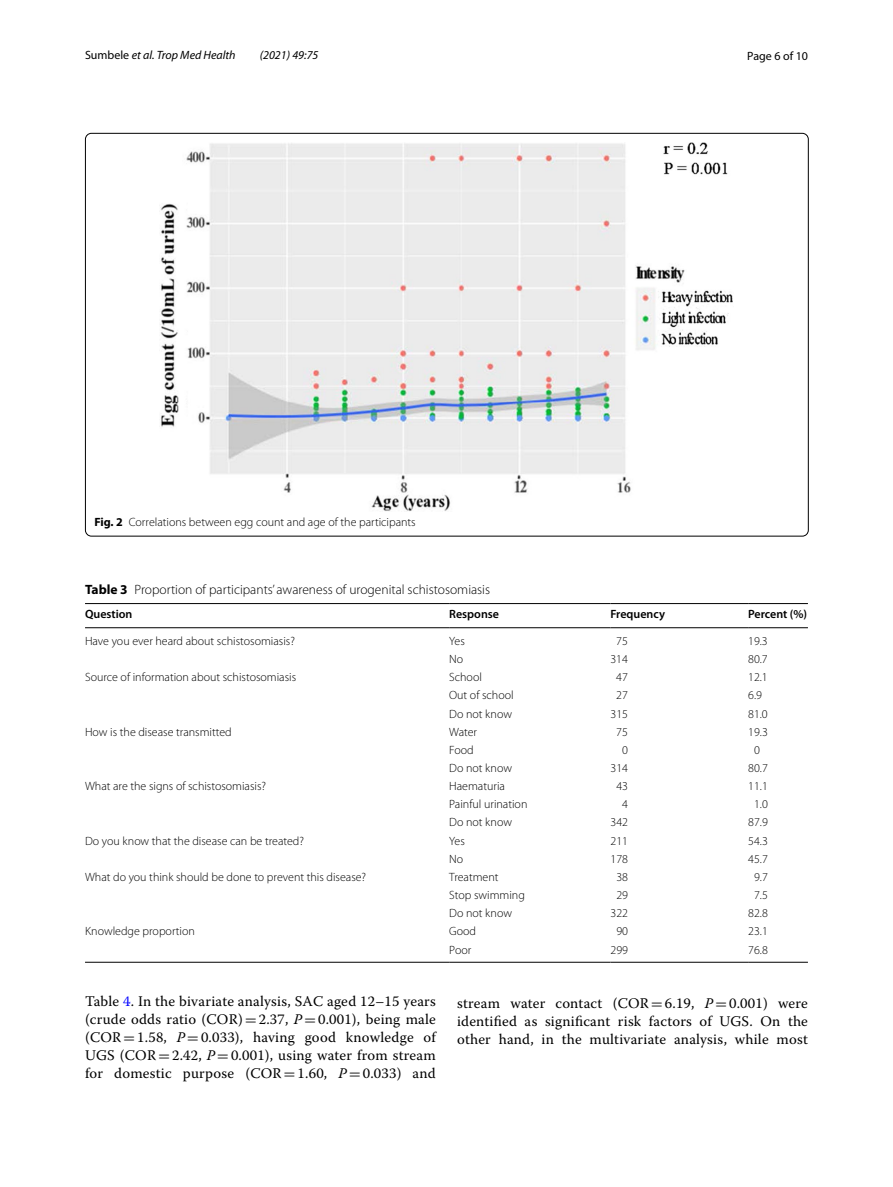
<style>
.page{position:relative;width:893px;height:1187px;background:#fff}
.page>*{position:absolute;margin:0;border:0;box-sizing:border-box;transform-origin:0 0}
.t1{font:14.7px/18px "Warnock Pro";letter-spacing:.015em;color:#000;text-align:justify}
.t2{font:300 13.5px "Myriad Pro";color:#000}
.t3{font:300 12px "Myriad Pro";color:#000}
.t4{font:italic 12px "Myriad Pro";color:#000}
.t5{font:600 12px "Myriad Pro";color:#000}
.t6{font:12px "Myriad Pro";color:#000}
.s1{font-style:normal}
.s2{font-weight:700}
.s3{color:#00f}
.s4{font-family:"MTSY"}
.s5{font-style:italic}
</style>
<div class="page">
<img style="left:160px;top:142px;width:573px;height:369px">
<hr style="left:85px;top:603px;width:364px;height:1px;background:#000">
<hr style="left:85px;top:627px;width:364px;height:1px;background:#000">
<hr style="left:449px;top:603px;width:161px;height:1px;background:#000">
<hr style="left:449px;top:627px;width:161px;height:1px;background:#000">
<hr style="left:610px;top:603px;width:138px;height:1px;background:#000">
<hr style="left:610px;top:627px;width:138px;height:1px;background:#000">
<hr style="left:748px;top:603px;width:60px;height:1px;background:#000">
<hr style="left:748px;top:627px;width:60px;height:1px;background:#000">
<hr style="left:85px;top:961px;width:364px;height:1px;background:#000">
<hr style="left:449px;top:961px;width:161px;height:1px;background:#000">
<hr style="left:610px;top:961px;width:138px;height:1px;background:#000">
<hr style="left:748px;top:961px;width:60px;height:1px;background:#000">
<p class="t4" style="left:85px;top:48px;width:152px"><span class="s1">Sumbele</span> et al. Trop Med Health</p>
<p class="t4" style="left:260px;top:48px;width:60px">(2021) 49:75</p>
<p class="t6" style="left:747px;top:48px;width:62px">Page 6 of 10</p>
<p class="t3" style="left:94px;top:515px;width:323px"><span class="s2">Fig. 2</span> Correlations between egg count and age of the participants</p>
<p class="t2" style="left:85px;top:581px;width:407px"><span class="s2">Table 3</span> Proportion of participants’ awareness of urogenital schistosomiasis</p>
<p class="t5" style="left:85px;top:606px;width:49px">Question</p>
<p class="t5" style="left:449px;top:606px;width:51px">Response</p>
<p class="t5" style="left:610px;top:606px;width:56px">Frequency</p>
<p class="t5" style="left:748px;top:606px;width:61px">Percent (%)</p>
<p class="t3" style="left:85px;top:634px;width:211px">Have you ever heard about schistosomiasis?</p>
<p class="t3" style="left:449px;top:634px;width:17px">Yes</p>
<p class="t3" style="left:616px;top:634px;width:13px">75</p>
<p class="t3" style="left:748px;top:634px;width:21px">19.3</p>
<p class="t3" style="left:449px;top:652px;width:16px">No</p>
<p class="t3" style="left:610px;top:652px;width:19px">314</p>
<p class="t3" style="left:748px;top:652px;width:21px">80.7</p>
<p class="t3" style="left:85px;top:670px;width:213px">Source of information about schistosomiasis</p>
<p class="t3" style="left:449px;top:670px;width:34px">School</p>
<p class="t3" style="left:616px;top:670px;width:13px">47</p>
<p class="t3" style="left:748px;top:670px;width:21px">12.1</p>
<p class="t3" style="left:449px;top:688px;width:66px">Out of school</p>
<p class="t3" style="left:616px;top:688px;width:13px">27</p>
<p class="t3" style="left:748px;top:688px;width:15px">6.9</p>
<p class="t3" style="left:449px;top:707px;width:64px">Do not know</p>
<p class="t3" style="left:610px;top:707px;width:19px">315</p>
<p class="t3" style="left:748px;top:707px;width:21px">81.0</p>
<p class="t3" style="left:85px;top:725px;width:148px">How is the disease transmitted</p>
<p class="t3" style="left:449px;top:725px;width:29px">Water</p>
<p class="t3" style="left:616px;top:725px;width:13px">75</p>
<p class="t3" style="left:748px;top:725px;width:21px">19.3</p>
<p class="t3" style="left:449px;top:743px;width:26px">Food</p>
<p class="t3" style="left:622px;top:743px;width:7px">0</p>
<p class="t3" style="left:754px;top:743px;width:7px">0</p>
<p class="t3" style="left:449px;top:761px;width:64px">Do not know</p>
<p class="t3" style="left:610px;top:761px;width:19px">314</p>
<p class="t3" style="left:748px;top:761px;width:21px">80.7</p>
<p class="t3" style="left:85px;top:779px;width:182px">What are the signs of schistosomiasis?</p>
<p class="t3" style="left:449px;top:779px;width:57px">Haematuria</p>
<p class="t3" style="left:616px;top:779px;width:13px">43</p>
<p class="t3" style="left:748px;top:779px;width:21px">11.1</p>
<p class="t3" style="left:449px;top:797px;width:80px">Painful urination</p>
<p class="t3" style="left:622px;top:797px;width:7px">4</p>
<p class="t3" style="left:754px;top:797px;width:15px">1.0</p>
<p class="t3" style="left:449px;top:815px;width:64px">Do not know</p>
<p class="t3" style="left:610px;top:815px;width:19px">342</p>
<p class="t3" style="left:748px;top:815px;width:21px">87.9</p>
<p class="t3" style="left:85px;top:834px;width:220px">Do you know that the disease can be treated?</p>
<p class="t3" style="left:449px;top:834px;width:17px">Yes</p>
<p class="t3" style="left:610px;top:834px;width:19px">211</p>
<p class="t3" style="left:748px;top:834px;width:21px">54.3</p>
<p class="t3" style="left:449px;top:852px;width:16px">No</p>
<p class="t3" style="left:610px;top:852px;width:19px">178</p>
<p class="t3" style="left:748px;top:852px;width:21px">45.7</p>
<p class="t3" style="left:85px;top:870px;width:283px">What do you think should be done to prevent this disease?</p>
<p class="t3" style="left:449px;top:870px;width:51px">Treatment</p>
<p class="t3" style="left:616px;top:870px;width:13px">38</p>
<p class="t3" style="left:754px;top:870px;width:15px">9.7</p>
<p class="t3" style="left:449px;top:888px;width:77px">Stop swimming</p>
<p class="t3" style="left:616px;top:888px;width:13px">29</p>
<p class="t3" style="left:754px;top:888px;width:15px">7.5</p>
<p class="t3" style="left:449px;top:906px;width:64px">Do not know</p>
<p class="t3" style="left:610px;top:906px;width:19px">322</p>
<p class="t3" style="left:748px;top:906px;width:21px">82.8</p>
<p class="t3" style="left:85px;top:924px;width:111px">Knowledge proportion</p>
<p class="t3" style="left:449px;top:924px;width:28px">Good</p>
<p class="t3" style="left:616px;top:924px;width:13px">90</p>
<p class="t3" style="left:748px;top:924px;width:21px">23.1</p>
<p class="t3" style="left:449px;top:942px;width:24px">Poor</p>
<p class="t3" style="left:611px;top:942px;width:19px">299</p>
<p class="t3" style="left:748px;top:942px;width:21px">76.8</p>
<p class="t1" style="left:85px;top:991px;width:352px">Table <span class="s3">4</span>. In the bivariate analysis, SAC aged 12–15 years (crude odds ratio (COR)<span class="s4">=</span>2.37, <span class="s5">P</span><span class="s4">=</span>0.001), being male (COR<span class="s4">=</span>1.58, <span class="s5">P</span><span class="s4">=</span>0.033), having good knowledge of UGS (COR<span class="s4">=</span>2.42, <span class="s5">P</span><span class="s4">=</span>0.001), using water from stream for domestic purpose (COR<span class="s4">=</span>1.60, <span class="s5">P</span><span class="s4">=</span>0.033) and</p>
<p class="t1" style="left:457px;top:993px;width:352px">stream water contact (COR<span class="s4">=</span>6.19, <span class="s5">P</span><span class="s4">=</span>0.001) were identified as significant risk factors of UGS. On the other hand, in the multivariate analysis, while most</p>
</div>
